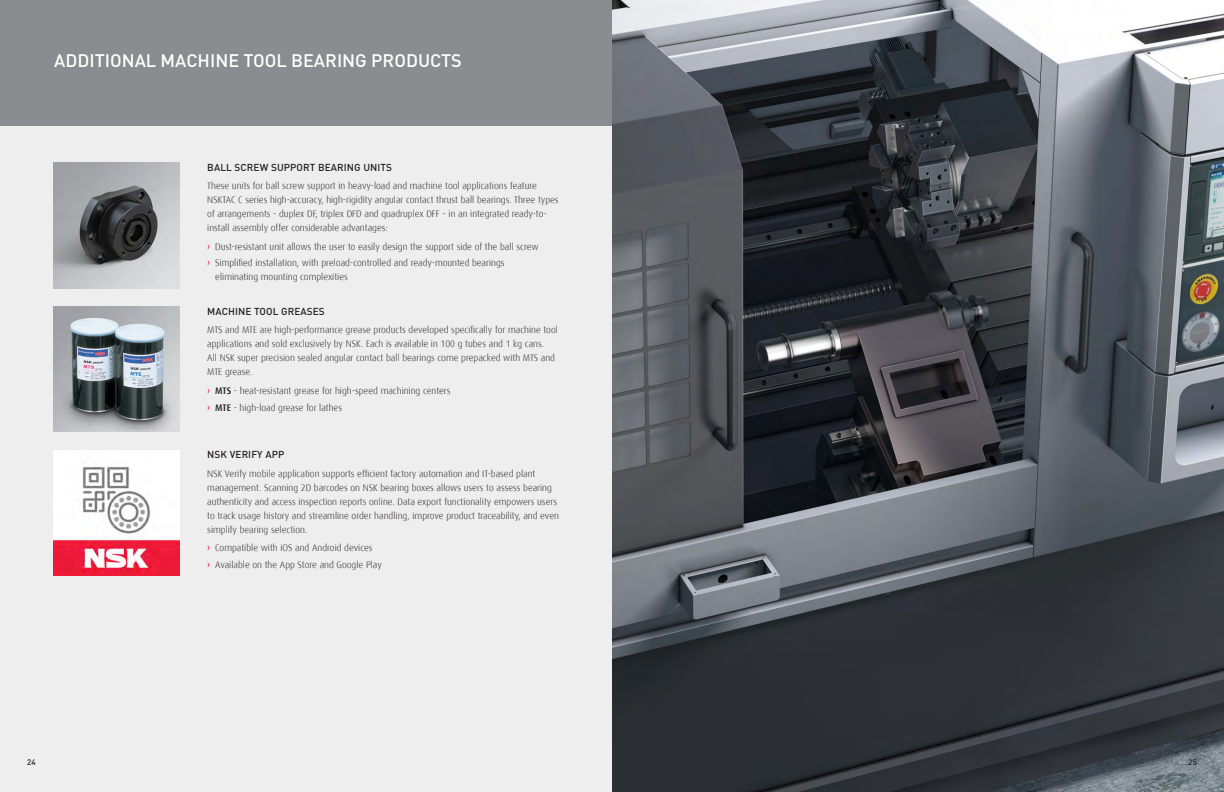
<style>
.page{position:relative;width:1224px;height:792px;background:#fff}
.page>*{position:absolute;margin:0;border:0;box-sizing:border-box;transform-origin:0 0}
.t1{font:500 18px "DIN";color:#fff}
.P__BODY_SUBHEAD_RED{font:500 10px "DIN";letter-spacing:.01em;color:#231f20}
.J__body{font:300 9.5px/14px "Dax";color:#231f20}
.H__page_number_left{font:500 8px "DIN";color:#231f20}
.L__page_number_right{font:500 8px "DIN";color:#231f20}
.s1{font-weight:500;color:#ed1a3a}
.s2{font-weight:500}
</style>
<div class="page">
<div style="left:0;top:126px;width:612px;height:666px;background:#eeeeef"></div>
<div style="left:0;top:0;width:612px;height:126px;background:#8a8c8f"></div>
<img style="left:54px;top:162px;width:126px;height:126px">
<img style="left:54px;top:306px;width:126px;height:126px">
<img style="left:54px;top:450px;width:126px;height:126px">
<img style="left:612px;top:0;width:612px;height:792px">
<p class="t1" style="left:54px;top:49px;width:409px">ADDITIONAL MACHINE TOOL BEARING PRODUCTS</p>
<p class="P__BODY_SUBHEAD_RED" style="left:207px;top:161px;width:186px">BALL SCREW SUPPORT BEARING UNITS</p>
<p class="J__body" style="left:207px;top:179px;width:353px">These units for ball screw support in heavy-load and machine tool applications feature NSKTAC C series high-accuracy, high-rigidity angular contact thrust ball bearings. Three types of arrangements - duplex DF, triplex DFD and quadruplex DFF - in an integrated ready-to&shy;install assembly offer considerable advantages:</p>
<p class="J__body" style="left:207px;top:239px;width:333px"><span class="s1">›</span> Dust-resistant unit allows the user to easily design the support side of the ball screw</p>
<p class="J__body" style="left:215px;top:256px;width:291px;text-indent:-8px"><span class="s1">›</span> Simplified installation, with preload-controlled and ready-mounted bearings eliminating mounting complexities</p>
<p class="P__BODY_SUBHEAD_RED" style="left:207px;top:305px;width:119px">MACHINE TOOL GREASES</p>
<p class="J__body" style="left:207px;top:323px;width:352px">MTS and MTE are high-performance grease products developed specifically for machine tool applications and sold exclusively by NSK. Each is available in 100 g tubes and 1 kg cans.<br>All NSK super precision sealed angular contact ball bearings come prepacked with MTS and MTE grease.</p>
<p class="J__body" style="left:207px;top:384px;width:245px"><span class="s1">›</span> <span class="s2">MTS</span> - heat-resistant grease for high-speed machining centers</p>
<p class="J__body" style="left:207px;top:401px;width:136px"><span class="s1">›</span> <span class="s2">MTE</span> - high-load grease for lathes</p>
<p class="P__BODY_SUBHEAD_RED" style="left:207px;top:448px;width:79px">NSK VERIFY APP</p>
<p class="J__body" style="left:207px;top:467px;width:353px">NSK Verify mobile application supports efficient factory automation and IT-based plant management. Scanning 2D barcodes on NSK bearing boxes allows users to assess bearing authenticity and access inspection reports online. Data export functionality empowers users to track usage history and streamline order handling, improve product traceability, and even simplify bearing selection.</p>
<p class="J__body" style="left:207px;top:541px;width:167px"><span class="s1">›</span> Compatible with iOS and Android devices</p>
<p class="J__body" style="left:207px;top:558px;width:176px"><span class="s1">›</span> Available on the App Store and Google Play</p>
<p class="H__page_number_left" style="left:27px;top:757px;width:10px">24</p>
<p class="L__page_number_right" style="left:1188px;top:757px;width:10px">25</p>
</div>
